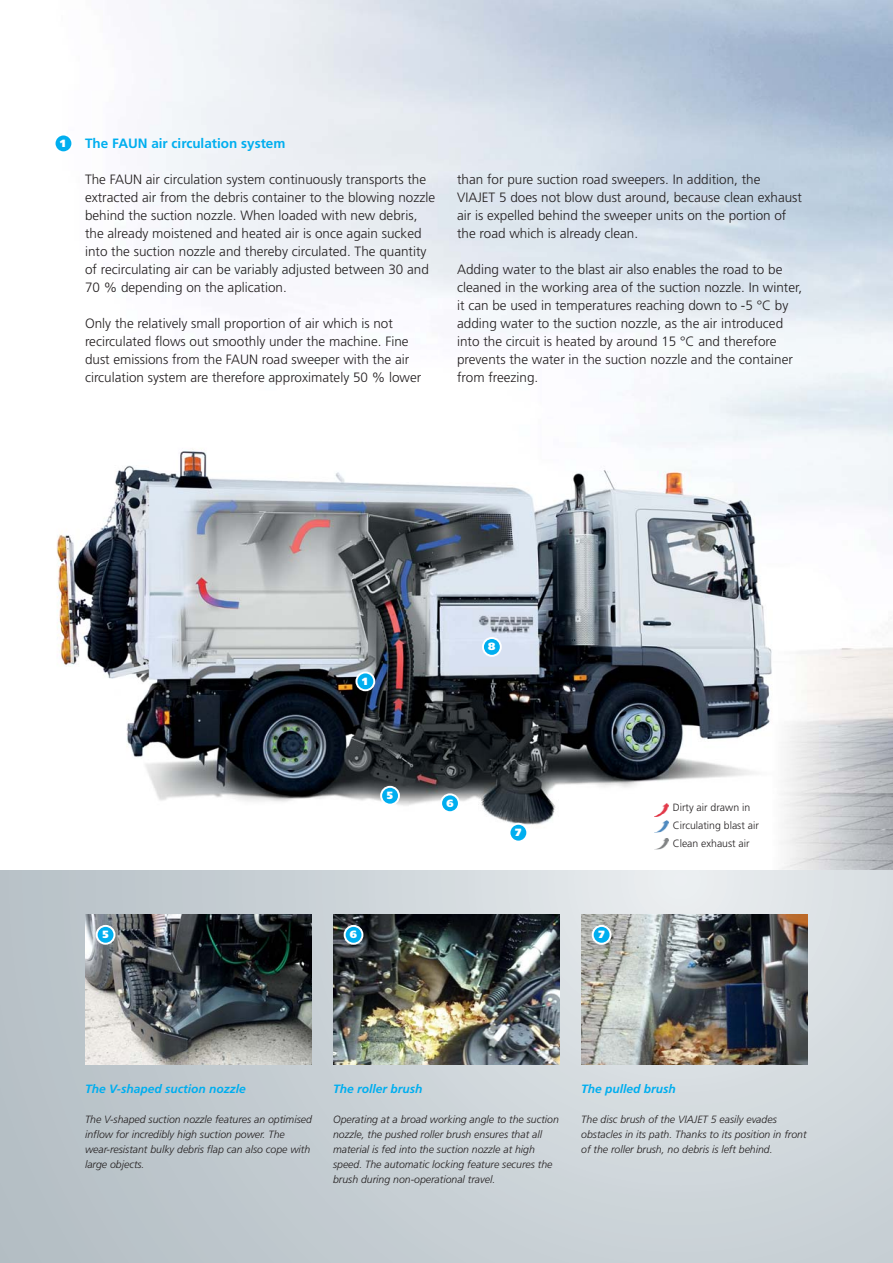
<style>
.page{position:relative;width:893px;height:1263px;background:#fff}
.page>*{position:absolute;margin:0;border:0;box-sizing:border-box;transform-origin:0 0}
.t1{font:300 13.5px/18px "Frutiger";color:#231f20}
.t2{font:700 13.5px "Frutiger";color:#00aeef}
.t3{font:italic 700 12px "Frutiger";color:#00aeef}
.t4{font:italic 300 10.5px/15px "Frutiger";color:#231f20}
.t5{font:300 10.5px/18px "Frutiger";color:#231f20}
.t6{font:900 10.5px "Frutiger";color:#fff}
</style>
<div class="page">
<img style="left:0;top:0;width:893px;height:871px">
<svg style="left:0;top:871px;width:893px;height:392px"></svg>
<img style="left:85px;top:914px;width:227px;height:150px">
<img style="left:333px;top:914px;width:227px;height:150px">
<img style="left:581px;top:914px;width:227px;height:150px">
<div style="left:55px;top:134px;width:17px;height:18px;background:#00aeef;border-radius:50%"></div>
<div style="left:54px;top:134px;width:19px;height:19px;border:2px solid #fff;border-radius:50%"></div>
<div style="left:356px;top:672px;width:18px;height:18px;background:#00aeef;border-radius:50%"></div>
<div style="left:355px;top:671px;width:20px;height:20px;border:2px solid #fff;border-radius:50%"></div>
<div style="left:97px;top:926px;width:17px;height:18px;background:#00aeef;border-radius:50%"></div>
<div style="left:96px;top:925px;width:19px;height:20px;border:2px solid #fff;border-radius:50%"></div>
<div style="left:345px;top:926px;width:17px;height:18px;background:#00aeef;border-radius:50%"></div>
<div style="left:344px;top:925px;width:19px;height:20px;border:2px solid #fff;border-radius:50%"></div>
<div style="left:593px;top:926px;width:17px;height:18px;background:#00aeef;border-radius:50%"></div>
<div style="left:592px;top:925px;width:19px;height:20px;border:2px solid #fff;border-radius:50%"></div>
<div style="left:483px;top:638px;width:18px;height:18px;background:#00aeef;border-radius:50%"></div>
<div style="left:482px;top:637px;width:20px;height:20px;border:2px solid #fff;border-radius:50%"></div>
<div style="left:381px;top:787px;width:18px;height:18px;background:#00aeef;border-radius:50%"></div>
<div style="left:380px;top:786px;width:20px;height:20px;border:2px solid #fff;border-radius:50%"></div>
<div style="left:441px;top:794px;width:18px;height:18px;background:#00aeef;border-radius:50%"></div>
<div style="left:440px;top:793px;width:20px;height:20px;border:2px solid #fff;border-radius:50%"></div>
<div style="left:509px;top:824px;width:18px;height:18px;background:#00aeef;border-radius:50%"></div>
<div style="left:508px;top:823px;width:20px;height:19px;border:2px solid #fff;border-radius:50%"></div>
<img style="left:654px;top:803px;width:15px;height:13px">
<img style="left:654px;top:820px;width:14px;height:12px">
<img style="left:654px;top:821px;width:15px;height:10px">
<img style="left:654px;top:838px;width:14px;height:11px">
<img style="left:654px;top:839px;width:15px;height:8px">
<p class="t6" style="left:60px;top:138px;width:7px">1</p>
<p class="t2" style="left:85px;top:137px;width:202px">The FAUN air circulation system</p>
<p class="t1" style="left:85px;top:171px;width:352px">The FAUN air circulation system continuously transports the extracted air from the debris container to the blowing nozzle behind the suction nozzle. When loaded with new debris, the already moistened and heated air is once again sucked into the suction nozzle and thereby circulated. The quantity of recirculating air can be variably adjusted between 30 and 70 % depending on the aplication.</p>
<p class="t1" style="left:85px;top:315px;width:338px">Only the relatively small proportion of air which is not recirculated flows out smoothly under the machine. Fine dust emissions from the FAUN road sweeper with the air circulation system are therefore approximately 50 % lower</p>
<p class="t1" style="left:457px;top:172px;width:346px">than for pure suction road sweepers. In addition, the VIAJET 5 does not blow dust around, because clean exhaust air is expelled behind the sweeper units on the portion of the road which is already clean.</p>
<p class="t1" style="left:457px;top:262px;width:347px">Adding water to the blast air also enables the road to be cleaned in the working area of the suction nozzle. In winter, it can be used in temperatures reaching down to -5 °C by adding water to the suction nozzle, as the air introduced into the circuit is heated by around 15 °C and therefore prevents the water in the suction nozzle and the container from freezing.</p>
<p class="t6" style="left:362px;top:676px;width:7px">1</p>
<p class="t6" style="left:387px;top:790px;width:8px">5</p>
<p class="t6" style="left:488px;top:642px;width:9px">8</p>
<p class="t6" style="left:446px;top:798px;width:9px">6</p>
<p class="t6" style="left:515px;top:827px;width:8px">7</p>
<p class="t6" style="left:102px;top:930px;width:8px">5</p>
<p class="t6" style="left:350px;top:930px;width:9px">6</p>
<p class="t6" style="left:598px;top:930px;width:8px">7</p>
<p class="t5" style="left:673px;top:799px;width:88px">Dirty air drawn in<br>Circulating blast air<br>Clean exhaust air</p>
<p class="t3" style="left:85px;top:1083px;width:162px">The V-shaped suction nozzle</p>
<p class="t4" style="left:85px;top:1113px;width:228px">The V-shaped suction nozzle features an optimised inflow for incredibly high suction power. The wear-resistant bulky debris flap can also cope with large objects.</p>
<p class="t3" style="left:333px;top:1083px;width:91px">The roller brush</p>
<p class="t4" style="left:333px;top:1113px;width:227px">Operating at a broad working angle to the suction nozzle, the pushed roller brush ensures that all material is fed into the suction nozzle at high speed. The automatic locking feature secures the brush during non-operational travel.</p>
<p class="t3" style="left:581px;top:1083px;width:96px">The pulled brush</p>
<p class="t4" style="left:581px;top:1113px;width:227px">The disc brush of the VIAJET 5 easily evades obstacles in its path. Thanks to its position in front of the roller brush, no debris is left behind.</p>
</div>
